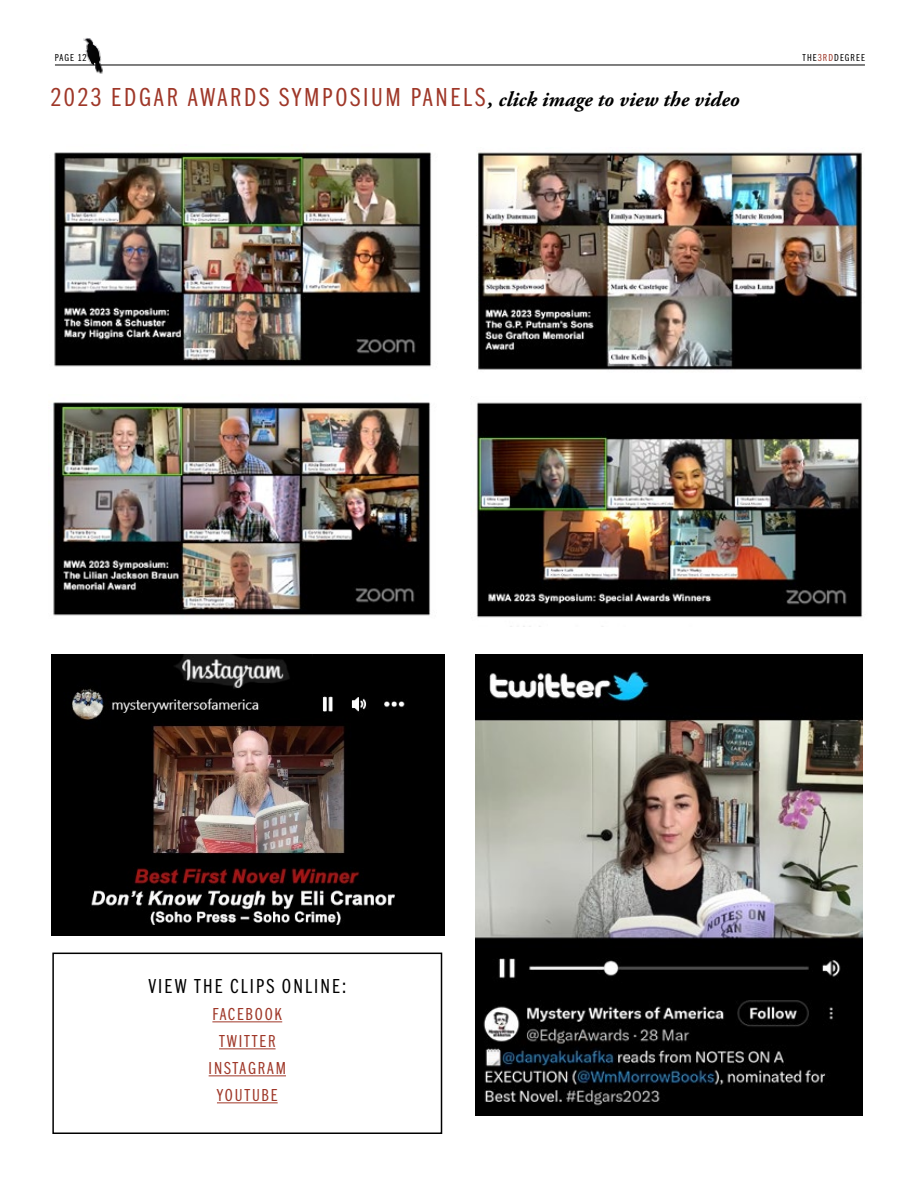
<style>
.page{position:relative;width:918px;height:1188px;background:#fff}
.page>*{position:absolute;margin:0;border:0;box-sizing:border-box;transform-origin:0 0}
.t1{font:300 27px "Franklin Cond ITC Std";letter-spacing:.1em;color:#9f3728}
.t2{font:300 21px "Franklin Cond ITC Std";letter-spacing:.1em;color:#000}
.t3{font:300 18px/27px "Franklin Cond ITC Std";letter-spacing:.1em;color:#9f3728;text-align:center}
.t4{font:300 10.5px "Franklin Cond ITC Std";letter-spacing:.1em;color:#000}
.s1{color:#9f3728}
.s2{font-family:"Adobe Garamond Pro";font-weight:700;font-style:italic;font-size:21px;color:#000}
</style>
<div class="page">
<img style="left:81px;top:38px;width:25px;height:36px">
<hr style="left:55px;top:65px;width:810px;height:1px;background:#000">
<hr style="left:212px;top:1021px;width:70px;height:1px;background:#9f3728">
<hr style="left:219px;top:1048px;width:57px;height:1px;background:#9f3728">
<hr style="left:209px;top:1075px;width:77px;height:1px;background:#9f3728">
<hr style="left:217px;top:1102px;width:61px;height:1px;background:#9f3728">
<div style="left:52px;top:953px;width:390px;height:181px;border:2px solid #000"></div>
<img style="left:54px;top:152px;width:378px;height:215px">
<img style="left:476px;top:152px;width:386px;height:218px">
<img style="left:53px;top:402px;width:378px;height:214px">
<img style="left:476px;top:402px;width:387px;height:216px">
<img style="left:52px;top:654px;width:393px;height:281px">
<img style="left:476px;top:654px;width:386px;height:462px">
<p class="t4" style="left:55px;top:52px;width:33px">PAGE 12</p>
<p class="t4" style="left:803px;top:52px;width:59px">THE<span class="s1">3RD</span>DEGREE</p>
<p class="t1" style="left:51px;top:84px;width:690px">2023 ED GAR AWARDS SYMP OSIUM PANELS<span class="s2">, click image to view the video</span></p>
<p class="t2" style="left:148px;top:976px;width:199px">VIEW THE CLIPS ONLINE:</p>
<p class="t3" style="left:209px;top:1001px;width:77px">FACEBOOK<br>TWITTER<br>INSTAGRAM<br>YOUTUBE</p>
</div>
